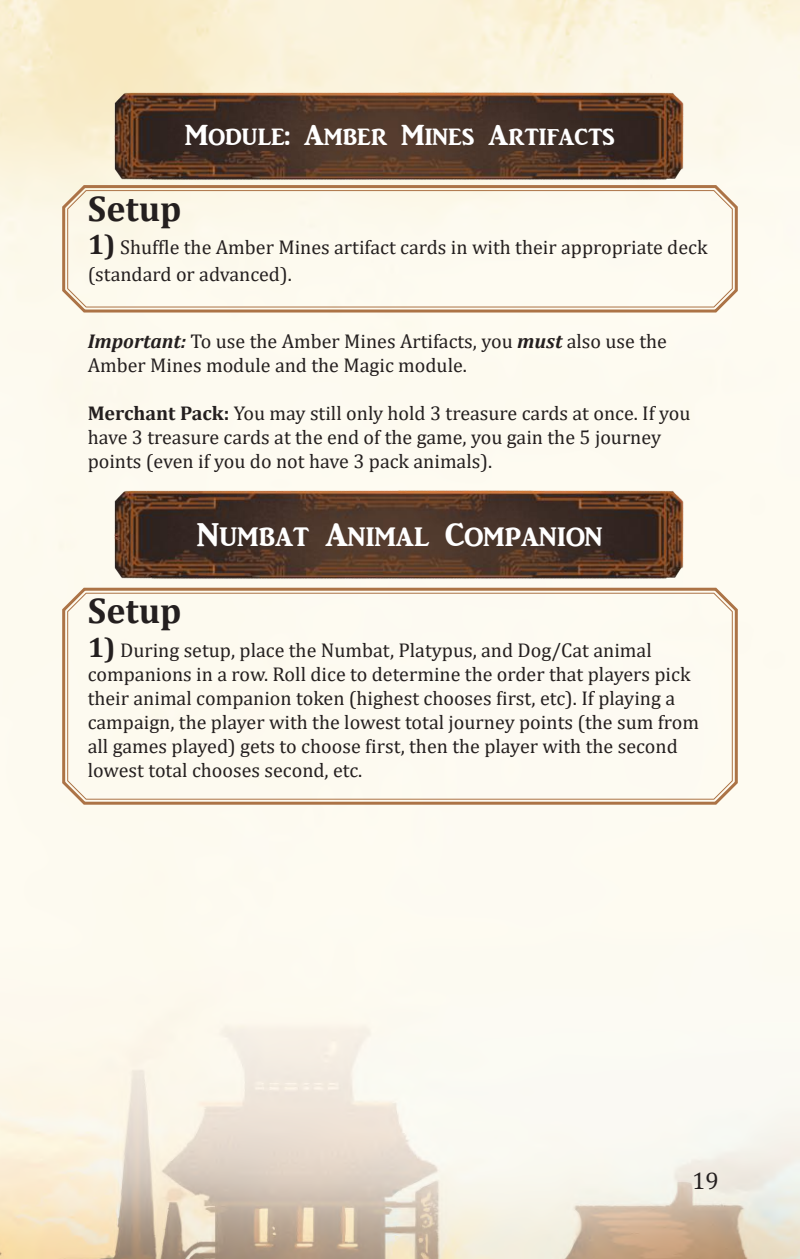
<style>
.page{position:relative;width:800px;height:1259px;background:#fff}
.page>*{position:absolute;margin:0;border:0;box-sizing:border-box;transform-origin:0 0}
.t1{font:700 36px "Cambria";color:#241f1f}
.t2{font:34px "ARJULIAN";color:#fff}
.t3{font:30px "ARJULIAN";color:#fff}
.t4{font:24px "Cambria";color:#241f1f}
.t5{font:20px/24px "Cambria";color:#241f1f}
.s1{font-weight:700;font-size:28px}
.s2{font-weight:700;font-style:italic}
.s3{font-weight:700}
</style>
<div class="page">
<img style="left:0;top:0;width:799px;height:1259px">
<svg style="left:59px;top:182px;width:681px;height:133px"></svg>
<div style="left:67px;top:190px;width:665px;height:117px;border:1px solid #ac7346;border-radius:18px"></div>
<div style="left:59px;top:585px;width:681px;height:222px;background:#fdfaf1"></div>
<div style="left:67px;top:593px;width:665px;height:206px;border:1px solid #ac7346;border-radius:18px"></div>
<img style="left:106px;top:89px;width:584px;height:94px">
<img style="left:106px;top:487px;width:584px;height:94px">
<h3 class="t3" style="left:185px;top:119px;width:431px">Module: Amber Mines Artifacts</h3>
<h1 class="t1" style="left:88px;top:183px;width:95px">Setup</h1>
<p class="t5" style="left:88px;top:234px;width:621px;line-height:26.4px"><span class="s1">1)</span> Shuffle the Amber Mines artifact cards in with their appropriate deck (standard or advanced).</p>
<p class="t5" style="left:88px;top:329px;width:580px"><span class="s2">Important:</span> To use the Amber Mines Artifacts, you <span class="s2">must</span> also use the<br>Amber Mines module and the Magic module.</p>
<p class="t5" style="left:88px;top:401px;width:604px"><span class="s3">Merchant Pack:</span> You may still only hold 3 treasure cards at once. If you have 3 treasure cards at the end of the game, you gain the 5 journey points (even if you do not have 3 pack animals).</p>
<h2 class="t2" style="left:197px;top:516px;width:407px">Numbat Animal Companion</h2>
<h1 class="t1" style="left:88px;top:586px;width:95px">Setup</h1>
<p class="t5" style="left:88px;top:638px;width:612px"><span class="s1">1)</span> During setup, place the Numbat, Platypus, and Dog/Cat animal companions in a row. Roll dice to determine the order that players pick their animal companion token (highest chooses first, etc). If playing a campaign, the player with the lowest total journey points (the sum from all games played) gets to choose first, then the player with the second lowest total chooses second, etc.</p>
<p class="t4" style="left:692px;top:1166px;width:28px">19</p>
</div>
